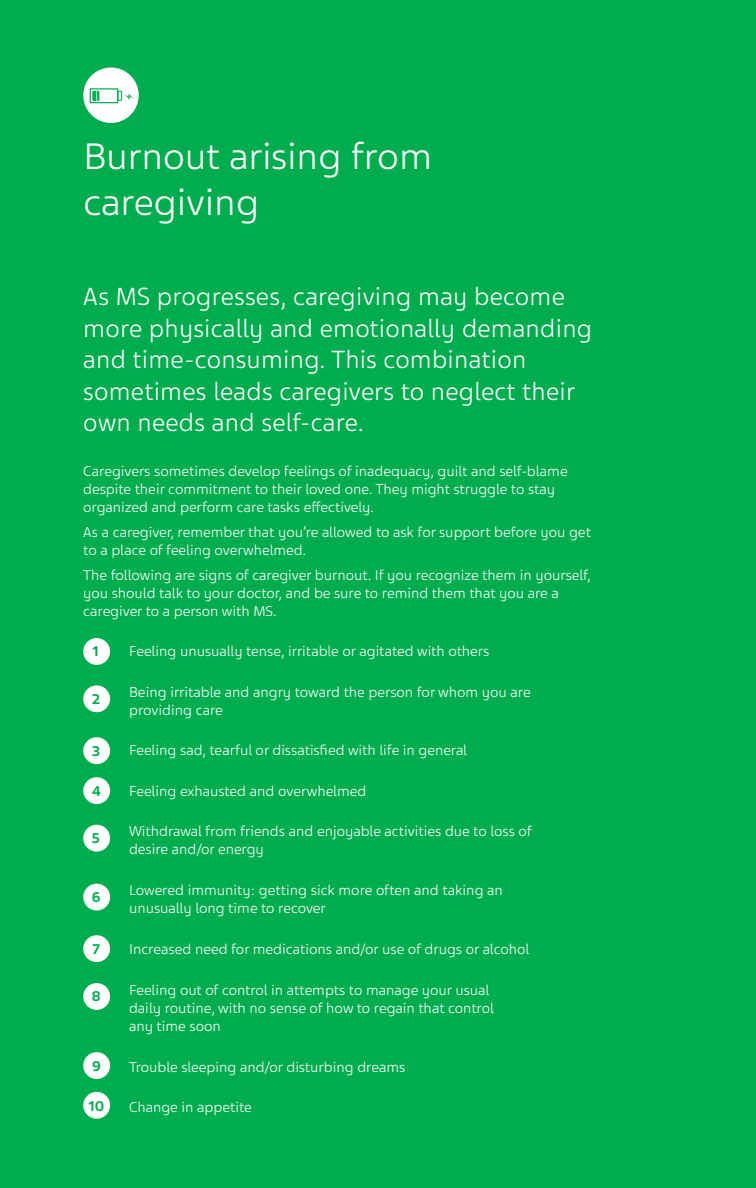
<style>
.page{position:relative;width:756px;height:1188px;background:#00ad4e}
.page>*{position:absolute;margin:0;border:0;box-sizing:border-box;transform-origin:0 0}
.t1{font:300 39px/46.8px "Teva Sans";color:#fff}
.H3_-_Rule{font:300 26.25px/31.5px "Teva Sans";letter-spacing:.01em;color:#fff}
.t2{font:300 15px/18px "Teva Sans";color:#fff}
.Numbers{font:700 15px "Teva Sans";color:#00ad4e}
</style>
<div class="page">
<div style="left:84px;top:639px;width:25px;height:25px;background:#fff;border-radius:50%"></div>
<div style="left:83px;top:638px;width:27px;height:27px;border:2px solid #fff;border-radius:50%"></div>
<div style="left:84px;top:826px;width:25px;height:25px;background:#fff;border-radius:50%"></div>
<div style="left:83px;top:825px;width:27px;height:27px;border:2px solid #fff;border-radius:50%"></div>
<div style="left:84px;top:686px;width:25px;height:25px;background:#fff;border-radius:50%"></div>
<div style="left:83px;top:685px;width:27px;height:27px;border:2px solid #fff;border-radius:50%"></div>
<div style="left:84px;top:885px;width:25px;height:25px;background:#fff;border-radius:50%"></div>
<div style="left:83px;top:884px;width:27px;height:27px;border:2px solid #fff;border-radius:50%"></div>
<div style="left:84px;top:738px;width:25px;height:25px;background:#fff;border-radius:50%"></div>
<div style="left:83px;top:737px;width:27px;height:27px;border:2px solid #fff;border-radius:50%"></div>
<div style="left:84px;top:936px;width:25px;height:25px;background:#fff;border-radius:50%"></div>
<div style="left:83px;top:935px;width:27px;height:27px;border:2px solid #fff;border-radius:50%"></div>
<div style="left:84px;top:1053px;width:25px;height:25px;background:#fff;border-radius:50%"></div>
<div style="left:83px;top:1052px;width:27px;height:27px;border:2px solid #fff;border-radius:50%"></div>
<div style="left:84px;top:778px;width:25px;height:25px;background:#fff;border-radius:50%"></div>
<div style="left:83px;top:777px;width:27px;height:27px;border:2px solid #fff;border-radius:50%"></div>
<div style="left:84px;top:984px;width:25px;height:25px;background:#fff;border-radius:50%"></div>
<div style="left:83px;top:983px;width:27px;height:27px;border:2px solid #fff;border-radius:50%"></div>
<div style="left:84px;top:1093px;width:25px;height:25px;background:#fff;border-radius:50%"></div>
<div style="left:83px;top:1092px;width:27px;height:27px;border:2px solid #fff;border-radius:50%"></div>
<div style="left:83px;top:68px;width:56px;height:55px;background:#fff;border-radius:50%"></div>
<div style="left:90px;top:88px;width:28px;height:15px;border:1px solid #00ad4e"></div>
<div style="left:118px;top:91px;width:4px;height:10px;border:1px solid #00ad4e"></div>
<svg style="left:124px;top:94px;width:10px;height:6px"></svg>
<svg style="left:92px;top:91px;width:7px;height:10px"></svg>
<p class="t1" style="left:83px;top:133px;width:350px">Burnout arising from caregiving</p>
<p class="H3_-_Rule" style="left:83px;top:281px;width:511px">As MS progresses, caregiving may become more physically and emotionally demanding and time-consuming. This combination sometimes leads caregivers to neglect their own needs and self-care.</p>
<p class="t2" style="left:83px;top:462px;width:486px">Caregivers sometimes develop feelings of inadequacy, guilt and self-blame despite their commitment to their loved one. They might struggle to stay organized and perform care tasks effectively.</p>
<p class="t2" style="left:83px;top:523px;width:509px">As a caregiver, remember that you’re allowed to ask for support before you get to a place of feeling overwhelmed.</p>
<p class="t2" style="left:83px;top:566px;width:509px">The following are signs of caregiver burnout. If you recognize them in yourself, you should talk to your doctor, and be sure to remind them that you are a caregiver to a person with MS.</p>
<p class="Numbers" style="left:92px;top:643px;width:9px">1</p>
<p class="t2" style="left:129px;top:642px;width:362px">Feeling unusually tense, irritable or agitated with others</p>
<p class="t2" style="left:129px;top:683px;width:403px">Being irritable and angry toward the person for whom you are providing care</p>
<p class="t2" style="left:129px;top:742px;width:339px">Feeling sad, tearful or dissatisfied with life in general</p>
<p class="t2" style="left:129px;top:782px;width:239px">Feeling exhausted and overwhelmed</p>
<p class="t2" style="left:129px;top:822px;width:404px">Withdrawal from friends and enjoyable activities due to loss of desire and/or energy</p>
<p class="t2" style="left:129px;top:881px;width:375px">Lowered immunity: getting sick more often and taking an unusually long time to recover</p>
<p class="t2" style="left:129px;top:940px;width:402px">Increased need for medications and/or use of drugs or alcohol</p>
<p class="t2" style="left:129px;top:981px;width:366px">Feeling out of control in attempts to manage your usual daily routine, with no sense of how to regain that control any time soon</p>
<p class="t2" style="left:129px;top:1058px;width:278px">Trouble sleeping and/or disturbing dreams</p>
<p class="t2" style="left:129px;top:1099px;width:124px">Change in appetite</p>
<p class="Numbers" style="left:92px;top:690px;width:10px">2</p>
<p class="Numbers" style="left:92px;top:742px;width:10px">3</p>
<p class="Numbers" style="left:92px;top:782px;width:11px">4</p>
<p class="Numbers" style="left:92px;top:829px;width:10px">5</p>
<p class="Numbers" style="left:92px;top:888px;width:10px">6</p>
<p class="Numbers" style="left:93px;top:940px;width:10px">7</p>
<p class="Numbers" style="left:92px;top:988px;width:10px">8</p>
<p class="Numbers" style="left:92px;top:1057px;width:10px">9</p>
<p class="Numbers" style="left:88px;top:1097px;width:18px">10</p>
</div>
